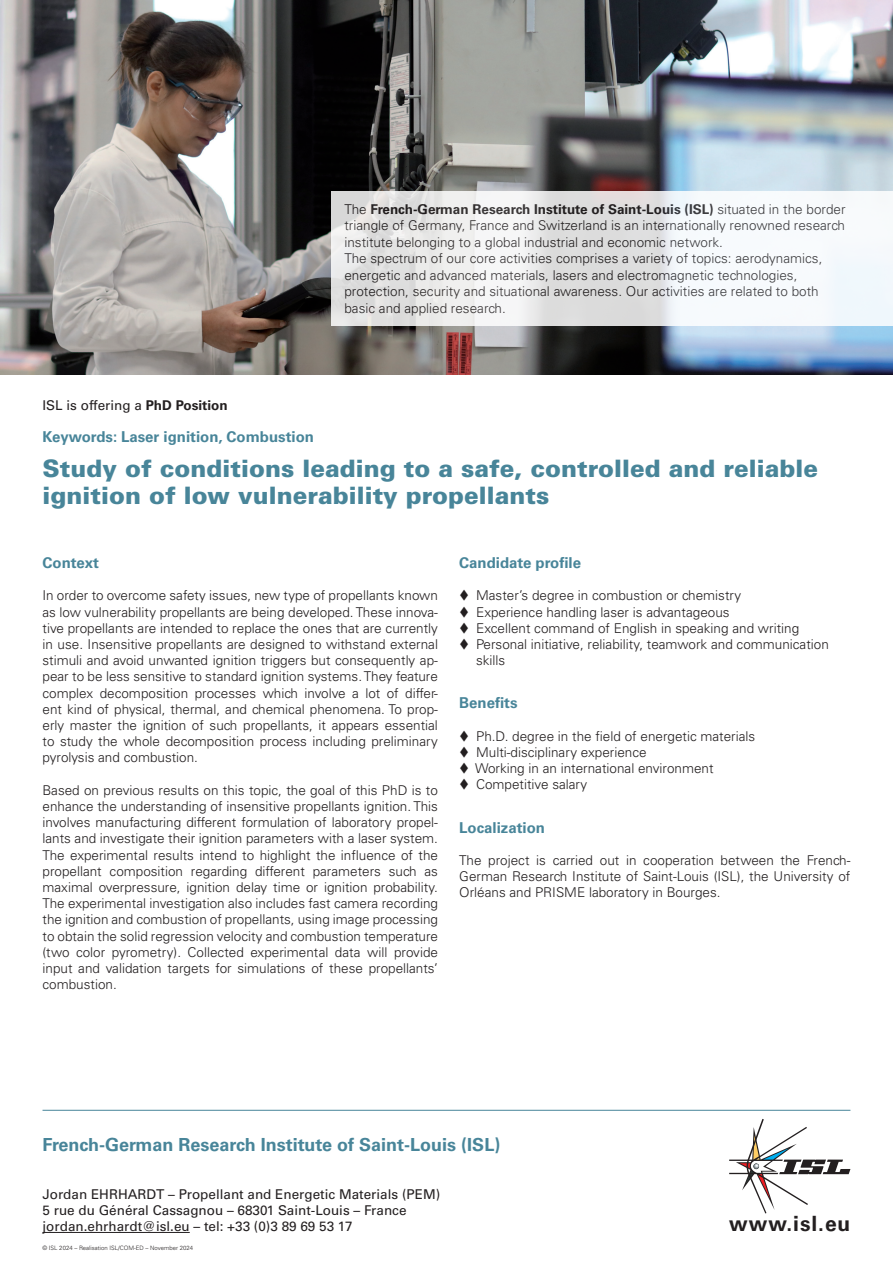
<style>
.page{position:relative;width:893px;height:1263px;background:#fff}
.page>*{position:absolute;margin:0;border:0;box-sizing:border-box;transform-origin:0 0}
.Titre_principal{font:900 24px/27px "Univers LT Std";color:#488599}
.Texte_courant_DE{font:700 21px "Univers LT Std";letter-spacing:.045em;color:#231f20}
.intitulé{font:700 18px "Univers LT Std";color:#488599}
.Titel_2{font:700 15px "Univers LT Std";color:#488599}
.Texte_courant_EN{font:300 13.5px/16.2px "Univers LT Std";color:#231f20;text-align:justify}
.Text_Adresse{font:13.5px "Univers LT Std";color:#231f20}
.legend_advertising{font:13.5px "Univers LT Std";color:#231f20}
.Texte_courant_EN-2{font:300 6px "Univers LT Std";color:#231f20}
.s1{font-weight:700}
</style>
<div class="page">
<img style="left:0;top:0;width:893px;height:374px">
<svg style="left:729px;top:1119px;width:121px;height:94px"></svg>
<hr style="left:43px;top:1110px;width:807px;height:1px;background:#488599">
<hr style="left:43px;top:1232px;width:147px;height:1px;background:#231f20">
<svg style="left:332px;top:191px;width:561px;height:135px"></svg>
<p class="legend_advertising" style="left:43px;top:398px;width:187px">ISL is offering a <span class="s1">PhD Position</span></p>
<p class="Texte_courant_EN" style="left:344px;top:201px;width:503px;text-align:left">The <span class="s1">French‐German Research Institute of Saint‐Louis (ISL)</span> situated in the border triangle of Germany, France and Switzerland is an internationally renowned research institute belonging to a global industrial and economic network.<br>The spectrum of our core activities comprises a variety of topics: aerodynamics, energetic and advanced materials, lasers and electromagnetic technologies, protection, security and situational awareness. Our activities are related to both basic and applied research.</p>
<p class="Titel_2" style="left:43px;top:428px;width:273px">Keywords: Laser ignition, Combustion</p>
<p class="Titre_principal" style="left:43px;top:454px;width:777px">Study of conditions leading to a safe, controlled and reliable ignition of low vulnerability propellants</p>
<p class="Titel_2" style="left:43px;top:554px;width:58px">Context</p>
<p class="Texte_courant_EN" style="left:43px;top:587px;width:397px">In order to overcome safety issues, new type of propellants known as low vulnerability propellants are being developed. These innova&shy;tive propellants are intended to replace the ones that are currently in use. Insensitive propellants are designed to withstand external stimuli and avoid unwanted ignition triggers but consequently ap&shy;pear to be less sensitive to standard ignition systems. They feature complex decomposition processes which involve a lot of differ&shy;ent kind of physical, thermal, and chemical phenomena. To prop&shy;erly master the ignition of such propellants, it appears essential to study the whole decomposition process including preliminary pyrolysis and combustion.</p>
<p class="Texte_courant_EN" style="left:43px;top:782px;width:397px">Based on previous results on this topic, the goal of this PhD is to enhance the understanding of insensitive propellants ignition. This involves manufacturing different formulation of laboratory propel&shy;lants and investigate their ignition parameters with a laser system.<br>The experimental results intend to highlight the influence of the propellant composition regarding different parameters such as maximal overpressure, ignition delay time or ignition probability.<br>The experimental investigation also includes fast camera recording the ignition and combustion of propellants, using image processing to obtain the solid regression velocity and combustion temperature (two color pyrometry). Collected experimental data will provide input and validation targets for simulations of these propellants’ combustion.</p>
<p class="Titel_2" style="left:459px;top:554px;width:123px">Candidate profile</p>
<p class="Texte_courant_EN" style="left:459px;top:587px;width:284px">▼ Master’s degree in combustion or chemistry</p>
<p class="Texte_courant_EN" style="left:459px;top:604px;width:272px">▼ Experience handling laser is advantageous</p>
<p class="Texte_courant_EN" style="left:459px;top:620px;width:341px">▼ Excellent command of English in speaking and writing</p>
<p class="Texte_courant_EN" style="left:476px;top:636px;width:354px;text-indent:-17px">▼ Personal initiative, reliability, teamwork and communication skills</p>
<p class="Titel_2" style="left:459px;top:694px;width:60px">Benefits</p>
<p class="Texte_courant_EN" style="left:459px;top:728px;width:297px">▼ Ph.D. degree in the field of energetic materials</p>
<p class="Texte_courant_EN" style="left:459px;top:744px;width:189px">▼ Multi-disciplinary experience</p>
<p class="Texte_courant_EN" style="left:459px;top:760px;width:256px">▼ Working in an international environment</p>
<p class="Texte_courant_EN" style="left:459px;top:776px;width:130px">▼ Competitive salary</p>
<p class="Titel_2" style="left:459px;top:818px;width:87px">Localization</p>
<p class="Texte_courant_EN" style="left:459px;top:852px;width:393px">The project is carried out in cooperation between the French-German Research Institute of Saint-Louis (ISL), the University of Orléans and PRISME laboratory in Bourges.</p>
<p class="intitulé" style="left:43px;top:1134px;width:459px">French-German Research Institute of Saint-Louis (ISL)</p>
<p class="Text_Adresse" style="left:43px;top:1186px;width:399px">Jordan EHRHARDT – Propellant and Energetic Materials (PEM)</p>
<p class="Text_Adresse" style="left:43px;top:1202px;width:365px">5 rue du Général Cassagnou – 68301 Saint-Louis – France</p>
<p class="Text_Adresse" style="left:43px;top:1218px;width:312px">jordan.ehrhardt@isl.eu – tel: +33 (0)3 89 69 53 17</p>
<p class="Texte_courant_EN-2" style="left:43px;top:1244px;width:152px">© ISL 2024 – Realisation ISL/COM-ED – November 2024</p>
<p class="Texte_courant_DE" style="left:729px;top:1211px;width:123px">www.isl.eu</p>
</div>
